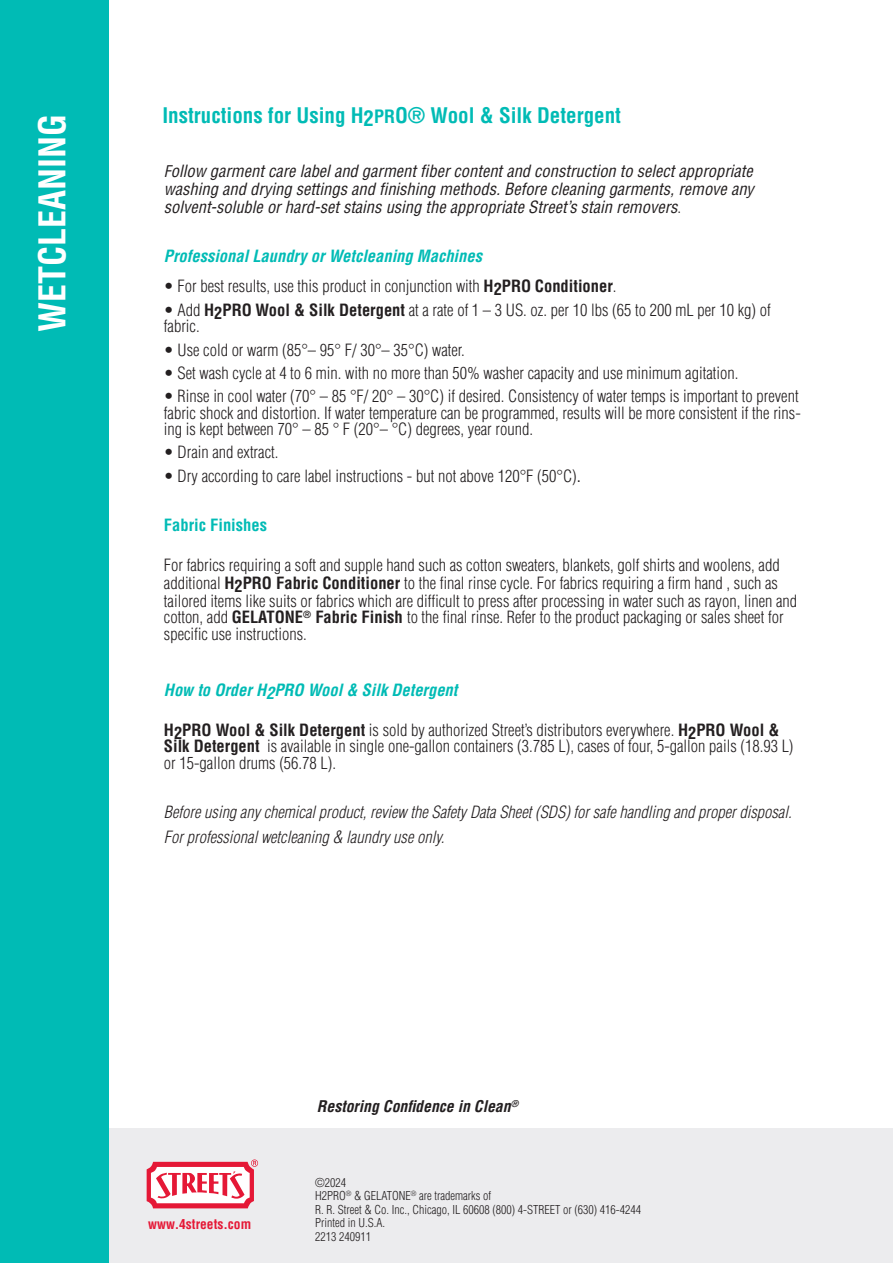
<style>
.page{position:relative;width:893px;height:1263px;background:#fff}
.page>*{position:absolute;margin:0;border:0;box-sizing:border-box;transform-origin:0 0}
.t1{font:700 condensed 36px "Helvetica LT Std";color:#fff}
.page_2_header{font:700 condensed 21px "Helvetica LT Std";color:#00bbb5}
.subhead{font:300 condensed 16.5px/16.5px "Helvetica LT Std";color:#231f20}
.t2{font:italic condensed 16.5px/18px "Helvetica LT Std";color:#231f20;text-align:justify}
.Note_style{font:italic 300 condensed 16.5px "Helvetica LT Std";color:#231f20}
.subhead-2{font:italic 700 condensed 16.5px "Helvetica LT Std";color:#00bbb5}
.subhead-3{font:700 condensed 16.5px "Helvetica LT Std";color:#00bbb5}
.t3{font:italic 700 condensed 15.75px "Helvetica LT Std";color:#231f20}
.t4{font:700 condensed 13.5px "Helvetica LT Std";color:#e51836}
.copyright_box{font:300 condensed 12px/13.5px "Helvetica LT Std";color:#231f20}
.s1{font-size:18px}
.s2{font-size:15.75px}
.s3{font-weight:300;font-style:normal}
.s4{font-weight:700}
.s5{font-weight:400}
</style>
<div class="page">
<div style="left:0;top:1128px;width:893px;height:135px;background:#ececee"></div>
<div style="left:0;top:0;width:108px;height:1263px;background:#00bbb5"></div>
<svg style="left:147px;top:1159px;width:111px;height:49px;background:#f19aa7"></svg>
<p class="t1" style="left:30px;top:332px;width:220px;rotate:-90deg">WETCLEANING</p>
<p class="page_2_header" style="left:162px;top:102px;width:460px">Instructions for Using H2<span class="s1">PR</span>O® Wool &amp; Silk Detergent</p>
<p class="t2" style="left:164px;top:162px;width:591px"><span class="s2">F</span>ollow garment care label and garment fiber content and construction to select appropriate washing and drying settings and finishing methods. Before cleaning garments, remove any solvent-soluble or hard-set stains using the appropriate Street’s stain removers<span class="s3">.</span></p>
<p class="subhead-2" style="left:164px;top:246px;width:320px">Professional Laundry or Wetcleaning Machines</p>
<p class="subhead" style="left:164px;top:278px;width:454px">• For best results, use this product in conjunction with <span class="s4">H2</span><span class="s4">PR</span><span class="s4">O Conditioner</span>.</p>
<p class="subhead" style="left:164px;top:301px;width:608px">• Add <span class="s4">H2</span><span class="s4">PR</span><span class="s4">O Wool &amp; Silk Detergent</span> at a rate of 1 – 3 US. oz. per 10 lbs (65 to 200 mL per 10 kg) of fabric.</p>
<p class="subhead" style="left:164px;top:341px;width:302px">• Use cold or warm (85°– 95° F/ 30°– 35°C) water.</p>
<p class="subhead" style="left:164px;top:364px;width:576px">• Set wash cycle at 4 to 6 min. with no more than 50% washer capacity and use minimum agitation.</p>
<p class="subhead" style="left:164px;top:388px;width:638px">• Rinse in cool water (70° – 85 °F/ 20° – 30°C) if desired. Consistency of water temps is important to prevent fabric shock and distortion. If water temperature can be programmed, results will be more consistent if the rins&shy;ing is kept between 70° – 85 ° F (20°– °C) degrees, year round.</p>
<p class="subhead" style="left:164px;top:444px;width:116px">• Drain and extract.</p>
<p class="subhead" style="left:164px;top:467px;width:419px">• Dry according to care label instructions - but not above 120°F (50°C)<span class="s5">.</span></p>
<p class="subhead-3" style="left:164px;top:515px;width:105px">Fabric Finishes</p>
<p class="subhead" style="left:164px;top:556px;width:635px;line-height:18px">For fabrics requiring a soft and supple hand such as cotton sweaters, blankets, golf shirts and woolens, add additional <span class="s4">H2</span><span class="s4">PR</span><span class="s4">O Fabric Conditioner</span> to the final rinse cycle. For fabrics requiring a firm hand , such as tailored items like suits or fabrics which are difficult to press after processing in water such as rayon, linen and</p>
<p class="subhead" style="left:164px;top:609px;width:621px">cotton, add <span class="s4">GELATONE</span><sup>®</sup> <span class="s4">Fabric Finish</span> to the final rinse. Refer to the product packaging or sales sheet for specific use instructions.</p>
<p class="subhead-2" style="left:164px;top:680px;width:295px">How to Order H2PRO Wool &amp; Silk Detergent</p>
<p class="subhead" style="left:164px;top:721px;width:631px"><span class="s4">H2</span><span class="s4">PR</span><span class="s4">O Wool &amp; Silk Detergent</span> is sold by authorized Street’s distributors everywhere. <span class="s4">H2</span><span class="s4">PR</span><span class="s4">O Wool &amp;<br>Silk Detergent</span> is available in single one-gallon containers (3.785 L), cases of four, 5-gallon pails (18.93 L) or 15-gallon drums (56.78 L).</p>
<p class="Note_style" style="left:164px;top:802px;width:629px">Before using any chemical product, review the Safety Data Sheet (SDS) for safe handling and proper disposal.</p>
<p class="Note_style" style="left:164px;top:827px;width:282px">For professional wetcleaning &amp; laundry use only.</p>
<p class="t4" style="left:148px;top:1215px;width:104px">www.4streets.com</p>
<p class="t3" style="left:317px;top:1097px;width:203px">Restoring Confidence in Clean<sup>®</sup></p>
<p class="copyright_box" style="left:315px;top:1175px;width:327px">©2024<br>H2PRO<sup>®</sup> &amp; GELATONE<sup>®</sup> are trademarks of<br>R. R. Street &amp; Co. Inc., Chicago, IL 60608 (800) 4-STREET or (630) 416-4244<br>Printed in U.S.A.<br>2213 240911</p>
</div>
